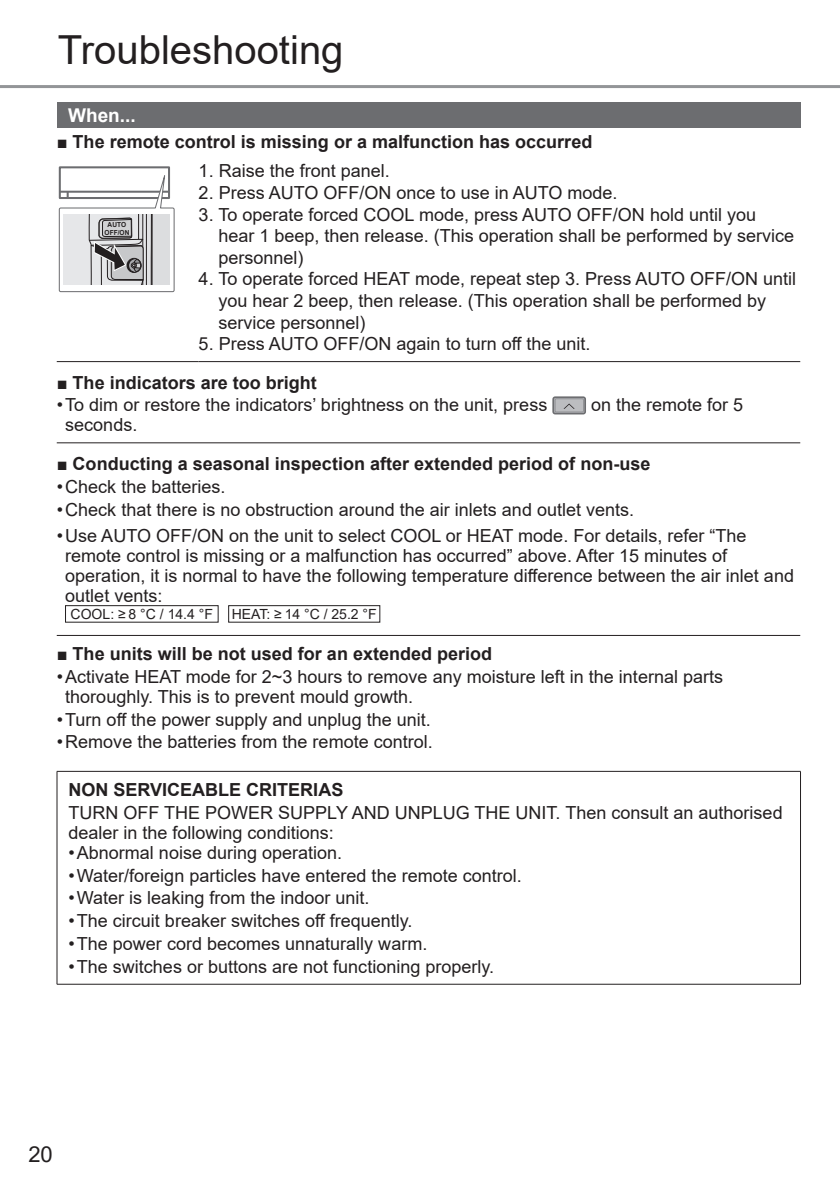
<style>
.page{position:relative;width:840px;height:1191px;background:#fff}
.page>*{position:absolute;margin:0;border:0;box-sizing:border-box;transform-origin:0 0}
.t1{font:40px "Arial";color:#231f20}
.t2{font:22px "Arial";color:#231f20}
.Ope_head{font:700 19px "Arial";color:#fff}
._9pt{font:18px/20px "Arial";color:#231f20}
._9pt_Bld{font:700 18px "Arial";color:#231f20}
.t3{font:14px "Arial";color:#231f20}
.t4{font:700 6.8px/7.8px "Arial";color:#231f20;text-align:center;scale:.96 1}
</style>
<div class="page">
<hr style="left:0;top:85px;width:839px;height:3px;background:#939598">
<div style="left:57px;top:102px;width:742px;height:25px;background:#6c6d70"></div>
<hr style="left:57px;top:361px;width:141px;height:1px;background:#231f20">
<hr style="left:198px;top:361px;width:601px;height:1px;background:#231f20">
<svg style="left:58px;top:166px;width:117px;height:127px"></svg>
<hr style="left:57px;top:442px;width:742px;height:1px;background:#231f20">
<svg style="left:552px;top:396px;width:33px;height:18px"></svg>
<hr style="left:57px;top:635px;width:742px;height:1px;background:#231f20">
<svg style="left:65px;top:605px;width:153px;height:17px"></svg>
<svg style="left:228px;top:605px;width:152px;height:17px"></svg>
<hr style="left:57px;top:771px;width:743px;height:1px;background:#231f20">
<hr style="left:57px;top:771px;width:1px;height:213px;background:#231f20">
<hr style="left:799px;top:771px;width:1px;height:213px;background:#231f20">
<hr style="left:57px;top:984px;width:743px;height:1px;background:#231f20">
<p class="t1" style="left:58px;top:23px;width:287px">Troubleshooting</p>
<p class="Ope_head" style="left:68px;top:102px;width:69px">When...</p>
<p class="_9pt_Bld" style="left:57px;top:129px;width:537px">■ The remote control is missing or a malfunction has occurred</p>
<p class="_9pt" style="left:198px;top:161px;width:193px">1. Raise the front panel.</p>
<p class="_9pt" style="left:198px;top:182px;width:420px">2. Press AUTO OFF/ON once to use in AUTO mode.</p>
<p class="_9pt" style="left:218px;top:203px;width:577px;line-height:21.6px;text-indent:-20px">3. To operate forced COOL mode, press AUTO OFF/ON hold until you hear 1 beep, then release. (This operation shall be performed by service personnel)</p>
<p class="_9pt" style="left:218px;top:268px;width:579px;line-height:21.6px;text-indent:-20px">4. To operate forced HEAT mode, repeat step 3. Press AUTO OFF/ON until you hear 2 beep, then release. (This operation shall be performed by service personnel)</p>
<p class="_9pt" style="left:198px;top:334px;width:393px">5. Press AUTO OFF/ON again to turn off the unit.</p>
<p class="_9pt_Bld" style="left:57px;top:370px;width:261px">■ The indicators are too bright</p>
<p class="_9pt" style="left:57px;top:395px;width:492px">• To dim or restore the indicators’ brightness on the unit, press</p>
<p class="_9pt" style="left:590px;top:395px;width:154px">on the remote for 5</p>
<p class="_9pt" style="left:65px;top:415px;width:74px">seconds.</p>
<p class="_9pt_Bld" style="left:57px;top:451px;width:594px">■ Conducting a seasonal inspection after extended period of non-use</p>
<p class="_9pt" style="left:57px;top:476px;width:170px">• Check the batteries.</p>
<p class="_9pt" style="left:57px;top:499px;width:578px">• Check that there is no obstruction around the air inlets and outlet vents.</p>
<p class="_9pt" style="left:65px;top:526px;width:729px;text-indent:-9px">• Use AUTO OFF/ON on the unit to select COOL or HEAT mode. For details, refer “The remote control is missing or a malfunction has occurred” above. After 15 minutes of operation, it is normal to have the following temperature difference between the air inlet and outlet vents:</p>
<p class="t3" style="left:71px;top:604px;width:144px">COOL: ≥ 8 °C / 14.4 °F</p>
<p class="t3" style="left:231px;top:604px;width:146px">HEAT: ≥ 14 °C / 25.2 °F</p>
<p class="_9pt_Bld" style="left:57px;top:641px;width:436px">■ The units will be not used for an extended period</p>
<p class="_9pt" style="left:65px;top:666px;width:659px;text-indent:-9px">• Activate HEAT mode for 2~3 hours to remove any moisture left in the internal parts thoroughly. This is to prevent mould growth.</p>
<p class="_9pt" style="left:57px;top:709px;width:375px">• Turn off the power supply and unplug the unit.</p>
<p class="_9pt" style="left:57px;top:732px;width:377px">• Remove the batteries from the remote control.</p>
<p class="_9pt_Bld" style="left:68px;top:777px;width:276px">NON SERVICEABLE CRITERIAS</p>
<p class="_9pt" style="left:68px;top:802px;width:715px">TURN OFF THE POWER SUPPLY AND UNPLUG THE UNIT. Then consult an authorised dealer in the following conditions:</p>
<p class="_9pt" style="left:68px;top:842px;width:275px">• Abnormal noise during operation.</p>
<p class="_9pt" style="left:68px;top:865px;width:455px">• Water/foreign particles have entered the remote control.</p>
<p class="_9pt" style="left:68px;top:888px;width:302px">• Water is leaking from the indoor unit.</p>
<p class="_9pt" style="left:68px;top:910px;width:345px">• The circuit breaker switches off frequently.</p>
<p class="_9pt" style="left:68px;top:933px;width:360px">• The power cord becomes unnaturally warm.</p>
<p class="_9pt" style="left:68px;top:956px;width:427px">• The switches or buttons are not functioning properly.</p>
<p class="t4" style="left:104px;top:221px;width:27px;rotate:-1deg">AUTO<br>OFF/ON</p>
<p class="t2" style="left:28px;top:1138px;width:26px">20</p>
</div>
